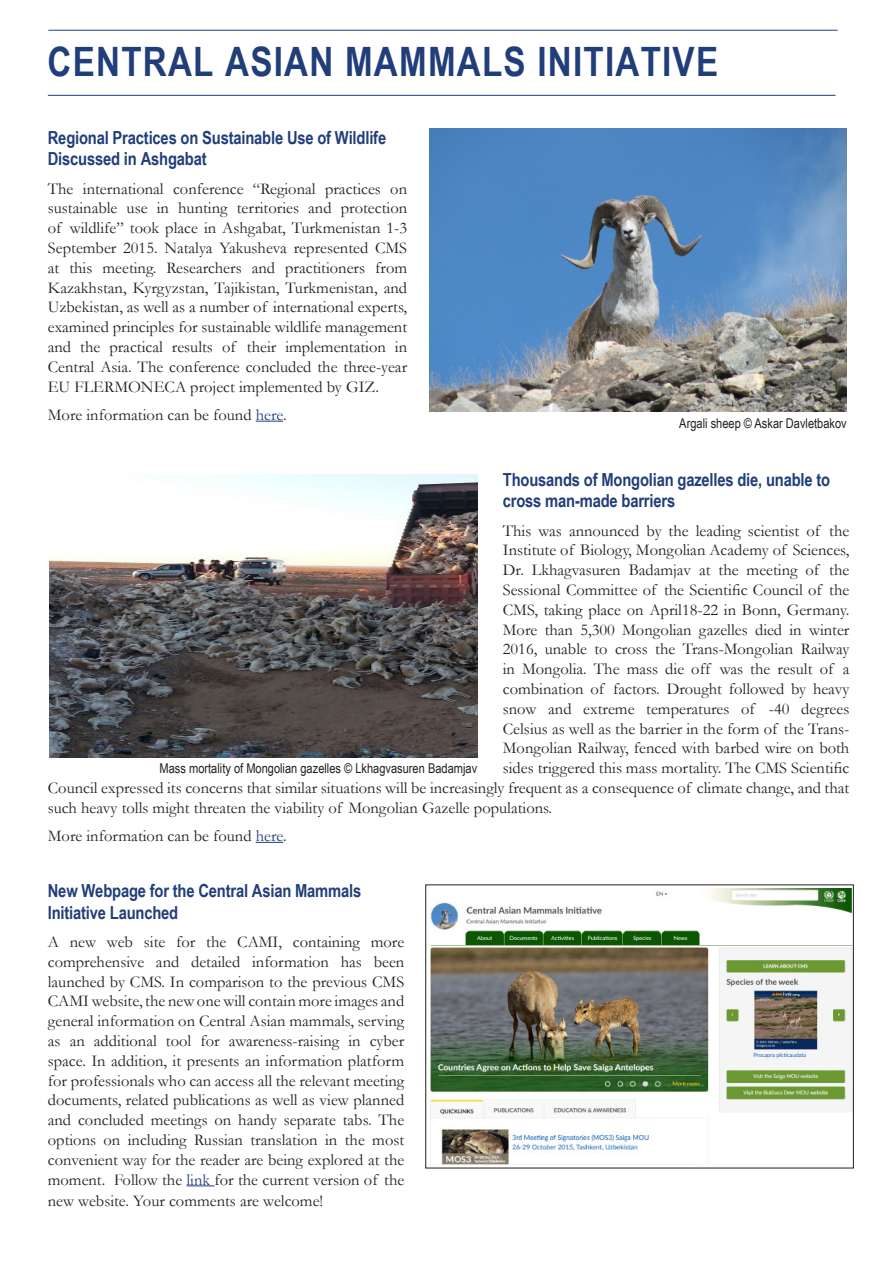
<style>
.page{position:relative;width:893px;height:1263px;background:#fff}
.page>*{position:absolute;margin:0;border:0;box-sizing:border-box;transform-origin:0 0}
.t1{font:700 40.5px "Arial Narrow";letter-spacing:.03em;color:#213e7a}
.t2{font:700 18px/21.6px "Arial Narrow";letter-spacing:-.01em;color:#213e7a}
.t3{font:16.5px/20px "Garamond";color:#231f20;text-align:justify}
.t4{font:13.5px "Arial Narrow";color:#231f20}
.s1{color:#213e7a}
</style>
<div class="page">
<hr style="left:48px;top:95px;width:788px;height:1px;background:#213e7a">
<hr style="left:48px;top:30px;width:790px;height:1px;background:#213e7a">
<img style="left:429px;top:128px;width:418px;height:284px">
<img style="left:430px;top:888px;width:421px;height:277px">
<svg style="left:256px;top:421px;width:27px;height:1px"></svg>
<svg style="left:187px;top:1185px;width:28px;height:1px"></svg>
<img style="left:49px;top:474px;width:428px;height:284px">
<svg style="left:256px;top:842px;width:27px;height:1px"></svg>
<h1 class="t1" style="left:48px;top:31px;width:672px">CENTRAL ASIAN MAMMALS INITIATIVE</h1>
<p class="t2" style="left:48px;top:126px;width:340px">Regional Practices on Sustainable Use of Wildlife<br>Discussed in Ashgabat</p>
<p class="t3" style="left:48px;top:178px;width:361px">The international conference “Regional practices on sustainable use in hunting territories and protection of wildlife” took place in Ashgabat, Turkmenistan 1-3<br>September 2015. Natalya Yakusheva represented CMS at this meeting. Researchers and practitioners from Kazakhstan, Kyrgyzstan, Tajikistan, Turkmenistan, and Uzbekistan, as well as a number of international experts, examined principles for sustainable wildlife management and the practical results of their implementation in Central Asia. The conference concluded the three-year EU FLERMONECA project implemented by GIZ.</p>
<p class="t3" style="left:48px;top:404px;width:240px">More information can be found <span class="s1">here</span>.</p>
<p class="t4" style="left:679px;top:414px;width:169px">Argali sheep © Askar Davletbakov</p>
<p class="t2" style="left:503px;top:468px;width:329px">Thousands of Mongolian gazelles die, unable to cross man-made barriers</p>
<p class="t3" style="left:503px;top:520px;width:348px">This was announced by the leading scientist of the</p>
<p class="t3" style="left:503px;top:540px;width:348px">Institute of Biology, Mongolian Academy of Sciences,</p>
<p class="t3" style="left:503px;top:560px;width:348px">Dr. Lkhagvasuren Badamjav at the meeting of the</p>
<p class="t3" style="left:503px;top:579px;width:348px">Sessional Committee of the Scientific Council of the</p>
<p class="t3" style="left:503px;top:599px;width:348px">CMS, taking place on April18-22 in Bonn, Germany.</p>
<p class="t3" style="left:503px;top:619px;width:348px">More than 5,300 Mongolian gazelles died in winter</p>
<p class="t3" style="left:503px;top:639px;width:348px">2016, unable to cross the Trans-Mongolian Railway</p>
<p class="t3" style="left:503px;top:659px;width:348px">in Mongolia. The mass die off was the result of a</p>
<p class="t3" style="left:503px;top:678px;width:348px">combination of factors. Drought followed by heavy</p>
<p class="t3" style="left:503px;top:698px;width:348px">snow and extreme temperatures of -40 degrees</p>
<p class="t3" style="left:503px;top:718px;width:348px">Celsius as well as the barrier in the form of the Trans-</p>
<p class="t3" style="left:503px;top:738px;width:348px">Mongolian Railway, fenced with barbed wire on both</p>
<p class="t3" style="left:503px;top:758px;width:348px">sides triggered this mass mortality. The CMS Scientific</p>
<p class="t3" style="left:48px;top:777px;width:803px">Council expressed its concerns that similar situations will be increasingly frequent as a consequence of climate change, and that</p>
<p class="t3" style="left:48px;top:797px;width:506px">such heavy tolls might threaten the viability of Mongolian Gazelle populations.</p>
<p class="t3" style="left:48px;top:825px;width:240px">More information can be found <span class="s1">here</span>.</p>
<p class="t4" style="left:160px;top:758px;width:319px">Mass mortality of Mongolian gazelles © Lkhagvasuren Badamjav</p>
<p class="t2" style="left:48px;top:879px;width:315px">New Webpage for the Central Asian Mammals<br>Initiative Launched</p>
<p class="t3" style="left:48px;top:931px;width:358px">A new web site for the CAMI, containing more comprehensive and detailed information has been launched by CMS. In comparison to the previous CMS CAMI website, the new one will contain more images and general information on Central Asian mammals, serving as an additional tool for awareness-raising in cyber space. In addition, it presents an information platform for professionals who can access all the relevant meeting documents, related publications as well as view planned and concluded meetings on handy separate tabs. The options on including Russian translation in the most convenient way for the reader are being explored at the moment. Follow the <span class="s1">link</span> for the current version of the new website. Your comments are welcome!</p>
</div>
